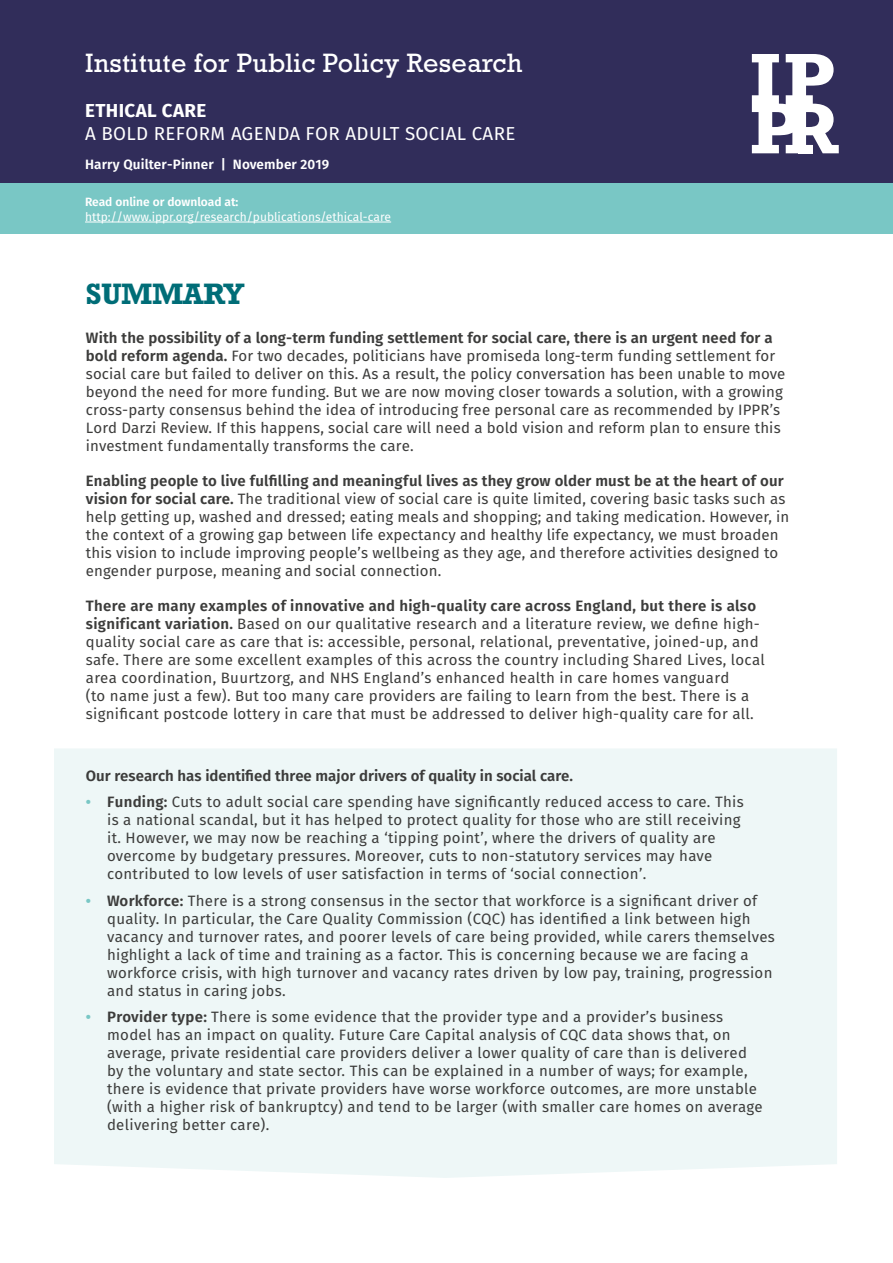
<style>
.page{position:relative;width:893px;height:1263px;background:#fff}
.page>*{position:absolute;margin:0;border:0;box-sizing:border-box;transform-origin:0 0}
.t1{font:700 30px "Rockwell Std";letter-spacing:-.015em;color:#006d77}
.t2{font:27px "Rockwell Std";letter-spacing:.01em;color:#fff}
.t3{font:18.75px "Fira Sans";letter-spacing:.02em;color:#fff}
.t4{font:700 18.75px "Fira Sans";letter-spacing:.02em;color:#fff}
.t5{font:15px/18px "Fira Sans";letter-spacing:.02em;color:#3c3c3b}
.t6{font:600 15px "Fira Sans";color:#3c3c3b}
.t7{font:600 13.5px "Fira Sans";letter-spacing:.01em;color:#fff}
.t8{font:12px "Fira Sans";color:#fff}
.t9{font:600 12px "Fira Sans";color:#fff}
.s1{font-weight:600}
.s2{font-weight:700;color:#79c7c5}
</style>
<div class="page">
<div style="left:54px;top:749px;width:783px;height:429px;background:#eef7f7"></div>
<div style="left:0;top:30px;width:893px;height:204px;background:#79c7c5"></div>
<div style="left:0;top:0;width:893px;height:183px;background:#312d5a"></div>
<hr style="left:85px;top:222px;width:306px;height:1px;background:#fff">
<svg style="left:752px;top:54px;width:87px;height:99px"></svg>
<h2 class="t2" style="left:85px;top:48px;width:439px">Institute for Public Policy Research</h2>
<p class="t4" style="left:85px;top:97px;width:123px">ETHICAL CARE</p>
<p class="t3" style="left:85px;top:120px;width:432px">A BOLD REFORM AGENDA FOR ADULT SOCIAL CARE</p>
<p class="t7" style="left:85px;top:155px;width:246px">Harry Quilter-Pinner | November 2019</p>
<p class="t9" style="left:85px;top:193px;width:155px">Read online or download at:</p>
<p class="t8" style="left:85px;top:208px;width:308px">http://www.ippr.org/research/publications/ethical-care</p>
<h1 class="t1" style="left:86px;top:276px;width:160px">SUMMARY</h1>
<p class="t5" style="left:86px;top:329px;width:701px"><span class="s1">With the possibility of a long-term funding settlement for social care, there is an urgent need for a bold reform agenda.</span> For two decades, politicians have promiseda long-term funding settlement for social care but failed to deliver on this. As a result, the policy conversation has been unable to move beyond the need for more funding. But we are now moving closer towards a solution, with a growing cross-party consensus behind the idea of introducing free personal care as recommended by IPPR’s Lord Darzi Review. If this happens, social care will need a bold vision and reform plan to ensure this investment fundamentally transforms the care.</p>
<p class="t5" style="left:86px;top:472px;width:705px"><span class="s1">Enabling people to live fulfilling and meaningful lives as they grow older must be at the heart of our vision for social care.</span> The traditional view of social care is quite limited, covering basic tasks such as help getting up, washed and dressed; eating meals and shopping; and taking medication. However, in the context of a growing gap between life expectancy and healthy life expectancy, we must broaden this vision to include improving people’s wellbeing as they age, and therefore activities designed to engender purpose, meaning and social connection.</p>
<p class="t5" style="left:86px;top:597px;width:680px"><span class="s1">There are many examples of innovative and high-quality care across England, but there is also significant variation.</span> Based on our qualitative research and a literature review, we define high&shy;quality social care as care that is: accessible, personal, relational, preventative, joined-up, and safe. There are some excellent examples of this across the country including Shared Lives, local area coordination, Buurtzorg, and NHS England’s enhanced health in care homes vanguard<br>(to name just a few). But too many care providers are failing to learn from the best. There is a significant postcode lottery in care that must be addressed to deliver high-quality care for all.</p>
<p class="t6" style="left:86px;top:765px;width:489px">Our research has identified three major drivers of quality in social care.</p>
<p class="t5" style="left:107px;top:793px;width:638px;text-indent:-21px"><span class="s2">•</span> <span class="s1">Funding:</span> Cuts to adult social care spending have significantly reduced access to care. This is a national scandal, but it has helped to protect quality for those who are still receiving it. However, we may now be reaching a ‘tipping point’, where the drivers of quality are overcome by budgetary pressures. Moreover, cuts to non-statutory services may have contributed to low levels of user satisfaction in terms of ‘social connection’.</p>
<p class="t5" style="left:107px;top:891px;width:669px;text-indent:-21px"><span class="s2">•</span> <span class="s1">Workforce:</span> There is a strong consensus in the sector that workforce is a significant driver of quality. In particular, the Care Quality Commission (CQC) has identified a link between high vacancy and turnover rates, and poorer levels of care being provided, while carers themselves highlight a lack of time and training as a factor. This is concerning because we are facing a workforce crisis, with high turnover and vacancy rates driven by low pay, training, progression and status in caring jobs.</p>
<p class="t5" style="left:107px;top:1008px;width:657px;text-indent:-21px"><span class="s2">•</span> <span class="s1">Provider type:</span> There is some evidence that the provider type and a provider’s business model has an impact on quality. Future Care Capital analysis of CQC data shows that, on average, private residential care providers deliver a lower quality of care than is delivered by the voluntary and state sector. This can be explained in a number of ways; for example, there is evidence that private providers have worse workforce outcomes, are more unstable (with a higher risk of bankruptcy) and tend to be larger (with smaller care homes on average delivering better care).</p>
</div>
